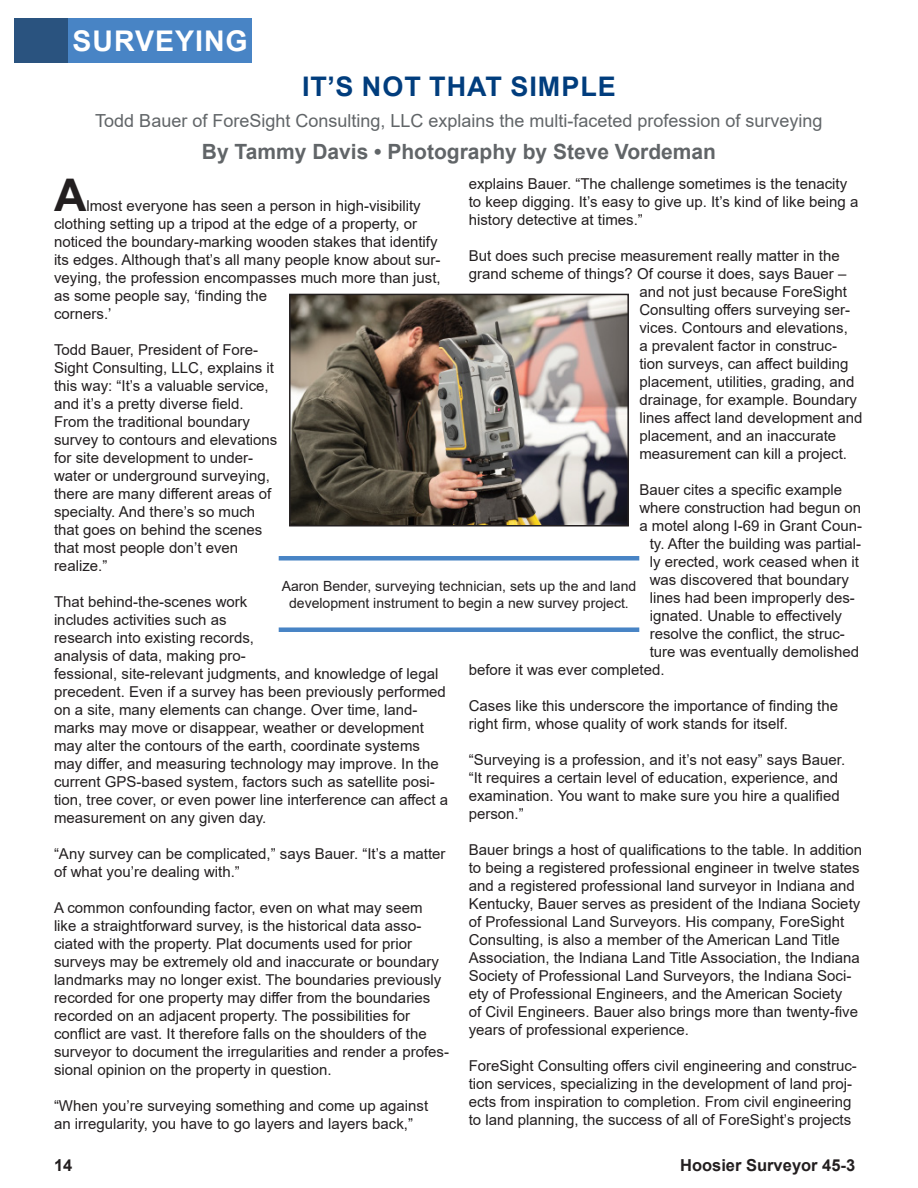
<style>
.page{position:relative;width:918px;height:1188px;background:#fff}
.page>*{position:absolute;margin:0;border:0;box-sizing:border-box;transform-origin:0 0}
.Body{font:700 45px "Arial";color:#231f20}
.Body-White{font:700 28.5px "Arial";letter-spacing:.035em;color:#fff}
.Body-Subhead{font:700 27px "Arial";letter-spacing:.035em;color:#013d7d}
.Body-Subhead-2{font:700 21px "Arial";color:#616568}
.Body-Subhead-3{font:18px "Arial";color:#616568}
.t1{font:700 16.5px "Arial";color:#231f20}
.Body-2{font:15px/18px "Arial";color:#231f20}
.t2{font:13.95px/16.8px "Arial";color:#231f20;text-align:center}
</style>
<div class="page">
<div style="left:14px;top:18px;width:238px;height:45px;background:#4884c5"></div>
<div style="left:14px;top:18px;width:54px;height:45px;background:#2a537f"></div>
<img style="left:292px;top:297px;width:334px;height:226px">
<div style="left:289px;top:294px;width:340px;height:232px;border:2px solid #231f20"></div>
<div style="left:279px;top:556px;width:360px;height:5px;background:#4884c5"></div>
<div style="left:279px;top:627px;width:360px;height:5px;background:#4884c5"></div>
<p class="Body-White" style="left:73px;top:21px;width:177px">SURVEYING</p>
<p class="Body-Subhead" style="left:302px;top:67px;width:315px">IT’S NOT THAT SIMPLE</p>
<p class="Body-Subhead-3" style="left:95px;top:109px;width:729px">Todd Bauer of ForeSight Consulting, LLC explains the multi-faceted profession of surveying</p>
<p class="Body-Subhead-2" style="left:202px;top:137px;width:516px">By Tammy Davis • Photography by Steve Vordeman</p>
<p class="Body-2" style="left:469px;top:175px;width:391px">explains Bauer. “The challenge sometimes is the tenacity to keep digging. It’s easy to give up. It’s kind of like being a history detective at times.”</p>
<p class="Body-2" style="left:469px;top:247px;width:372px">But does such precise measurement really matter in the</p>
<p class="Body-2" style="left:469px;top:265px;width:379px">grand scheme of things? Of course it does, says Bauer –</p>
<p class="Body-2" style="left:639px;top:283px;width:209px">and not just because ForeSight</p>
<p class="Body-2" style="left:639px;top:301px;width:212px">Consulting offers surveying ser-</p>
<p class="Body-2" style="left:639px;top:319px;width:210px">vices. Contours and elevations,</p>
<p class="Body-2" style="left:639px;top:337px;width:199px">a prevalent factor in construc-</p>
<p class="Body-2" style="left:639px;top:355px;width:210px">tion surveys, can affect building</p>
<p class="Body-2" style="left:639px;top:373px;width:217px">placement, utilities, grading, and</p>
<p class="Body-2" style="left:639px;top:391px;width:219px">drainage, for example. Boundary</p>
<p class="Body-2" style="left:639px;top:409px;width:225px">lines affect land development and</p>
<p class="Body-2" style="left:639px;top:427px;width:198px">placement, and an inaccurate</p>
<p class="Body-2" style="left:639px;top:445px;width:209px">measurement can kill a project.</p>
<p class="Body-2" style="left:639px;top:481px;width:204px">Bauer cites a specific example</p>
<p class="Body-2" style="left:639px;top:499px;width:223px">where construction had begun on</p>
<p class="Body-2" style="left:639px;top:517px;width:224px">a motel along I-69 in Grant Coun-</p>
<p class="Body-2" style="left:650px;top:535px;width:213px">ty. After the building was partial-</p>
<p class="Body-2" style="left:650px;top:553px;width:211px">ly erected, work ceased when it</p>
<p class="Body-2" style="left:650px;top:571px;width:201px">was discovered that boundary</p>
<p class="Body-2" style="left:650px;top:589px;width:207px">lines had been improperly des-</p>
<p class="Body-2" style="left:650px;top:607px;width:194px">ignated. Unable to effectively</p>
<p class="Body-2" style="left:650px;top:625px;width:197px">resolve the conflict, the struc-</p>
<p class="Body-2" style="left:650px;top:643px;width:211px">ture was eventually demolished</p>
<p class="Body-2" style="left:469px;top:661px;width:197px">before it was ever completed.</p>
<p class="Body-2" style="left:469px;top:697px;width:371px">Cases like this underscore the importance of finding the right firm, whose quality of work stands for itself.</p>
<p class="Body-2" style="left:469px;top:751px;width:378px">“Surveying is a profession, and it’s not easy” says Bauer. “It requires a certain level of education, experience, and examination. You want to make sure you hire a qualified person.”</p>
<p class="Body-2" style="left:469px;top:841px;width:395px">Bauer brings a host of qualifications to the table. In addition to being a registered professional engineer in twelve states and a registered professional land surveyor in Indiana and Kentucky, Bauer serves as president of the Indiana Society of Professional Land Surveyors. His company, ForeSight Consulting, is also a member of the American Land Title Association, the Indiana Land Title Association, the Indiana Society of Professional Land Surveyors, the Indiana Soci&shy;ety of Professional Engineers, and the American Society<br>of Civil Engineers. Bauer also brings more than twenty-five years of professional experience.</p>
<p class="Body-2" style="left:469px;top:1057px;width:390px">ForeSight Consulting offers civil engineering and construc&shy;tion services, specializing in the development of land proj&shy;ects from inspiration to completion. From civil engineering to land planning, the success of all of ForeSight’s projects</p>
<p class="Body" style="left:54px;top:163px;width:34px">A</p>
<p class="Body-2" style="left:54px;top:197px;width:388px;text-indent:32px">lmost everyone has seen a person in high-visibility clothing setting up a tripod at the edge of a property, or noticed the boundary-marking wooden stakes that identify its edges. Although that’s all many people know about sur&shy;veying, the profession encompasses much more than just, as some people say, ‘finding the<br>corners.’</p>
<p class="Body-2" style="left:54px;top:341px;width:225px">Todd Bauer, President of Fore-<br>Sight Consulting, LLC, explains it this way: “It’s a valuable service, and it’s a pretty diverse field.<br>From the traditional boundary survey to contours and elevations for site development to under&shy;water or underground surveying, there are many different areas of specialty. And there’s so much that goes on behind the scenes that most people don’t even realize.”</p>
<p class="Body-2" style="left:54px;top:593px;width:396px">That behind-the-scenes work<br>includes activities such as<br>research into existing records,<br>analysis of data, making pro-<br>fessional, site-relevant judgments, and knowledge of legal precedent. Even if a survey has been previously performed on a site, many elements can change. Over time, land&shy;marks may move or disappear, weather or development may alter the contours of the earth, coordinate systems may differ, and measuring technology may improve. In the current GPS-based system, factors such as satellite posi&shy;tion, tree cover, or even power line interference can affect a measurement on any given day.</p>
<p class="Body-2" style="left:54px;top:845px;width:393px">“Any survey can be complicated,” says Bauer. “It’s a matter of what you’re dealing with.”</p>
<p class="Body-2" style="left:54px;top:899px;width:397px">A common confounding factor, even on what may seem<br>like a straightforward survey, is the historical data asso&shy;ciated with the property. Plat documents used for prior surveys may be extremely old and inaccurate or boundary landmarks may no longer exist. The boundaries previously recorded for one property may differ from the boundaries recorded on an adjacent property. The possibilities for conflict are vast. It therefore falls on the shoulders of the surveyor to document the irregularities and render a profes&shy;sional opinion on the property in question.</p>
<p class="Body-2" style="left:54px;top:1097px;width:376px">“When you’re surveying something and come up against an irregularity, you have to go layers and layers back,”</p>
<p class="t2" style="left:282px;top:577px;width:356px">Aaron Bender, surveying technician, sets up the and land development instrument to begin a new survey project.</p>
<p class="t1" style="left:54px;top:1154px;width:20px">14</p>
<p class="t1" style="left:680px;top:1154px;width:177px">Hoosier Surveyor 45-3</p>
</div>
